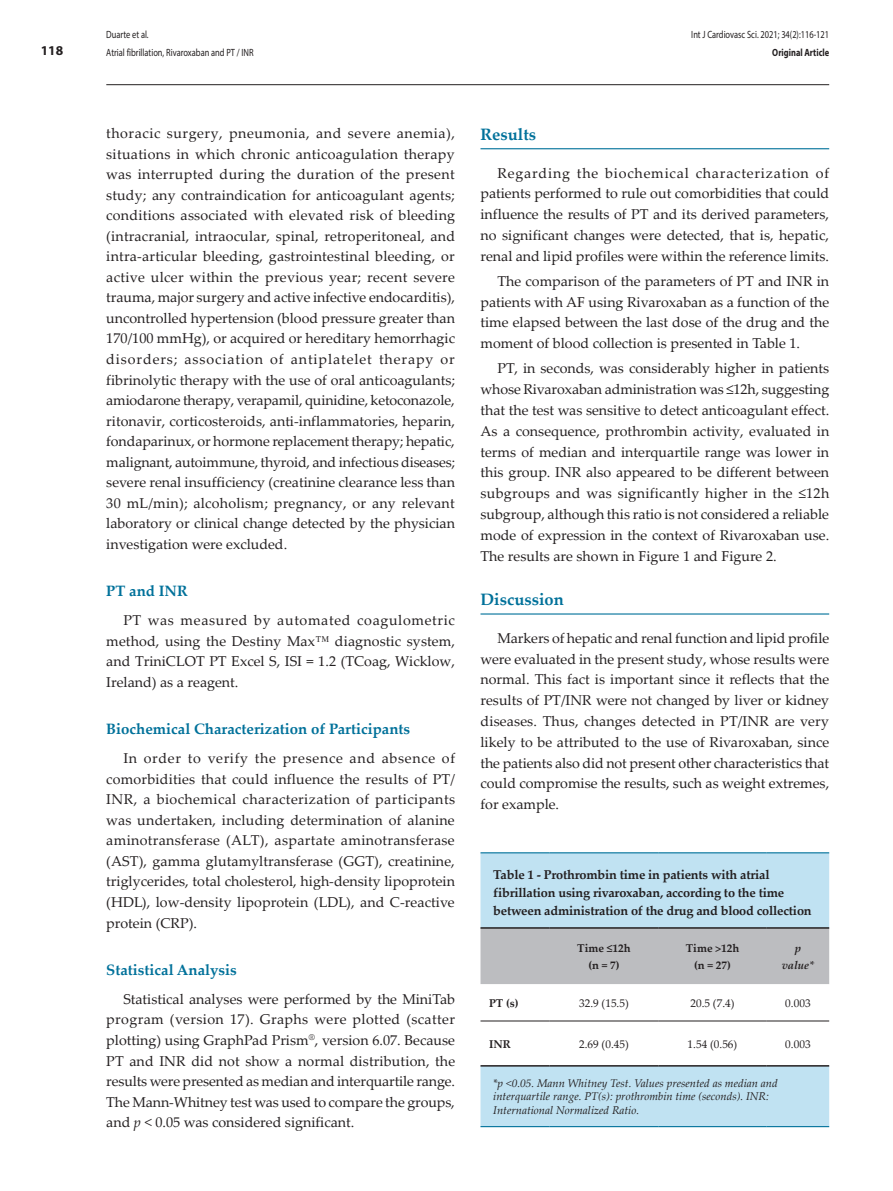
<style>
.page{position:relative;width:893px;height:1191px;background:#fff}
.page>*{position:absolute;margin:0;border:0;box-sizing:border-box;transform-origin:0 0}
._1_-_Titulo-materia{font:700 16.5px "Palatino Linotype";color:#00719a}
._2_-_Sub-titulo{font:700 15px "Palatino Linotype";color:#00719a}
._4_-_Texto-Basico{font:14.25px/20.5px "Palatino Linotype";color:#231f20;text-align:justify}
.t1{font:700 13.5px "Myriad Pro";color:#231f20}
._1_-_Titulo-Tabela{font:700 12.75px/18px "Palatino Linotype";letter-spacing:-.015em;color:#231f20}
._4_-_Legenda{font:italic 11.25px/13.5px "Palatino Linotype";color:#231f20}
._3_-_Corpo-tabela{font:11.25px "Palatino Linotype";color:#231f20}
._2_-_Sub-titulo-2{font:700 11.25px/16.8px "Palatino Linotype";color:#231f20;text-align:center}
._3_-_Corpo-tabela-2{font:700 11.25px "Palatino Linotype";color:#231f20}
._2_-_Sub-titulo-3{font:italic 700 11.25px/16.8px "Palatino Linotype";color:#231f20;text-align:center}
.t2{font:10.5px/18px "Myriad Pro";color:#231f20;scale:.8 1}
.t3{font:700 10.5px "Myriad Pro";color:#231f20;scale:.8 1}
.s1{font-style:italic}
</style>
<div class="page">
<hr style="left:480px;top:148px;width:349px;height:1px;background:#00719a">
<hr style="left:480px;top:613px;width:349px;height:1px;background:#00719a">
<svg style="left:480px;top:853px;width:349px;height:273px;fill:#c0e2f2"></svg>
<div style="left:480px;top:928px;width:349px;height:56px;background:#bcbdc0"></div>
<hr style="left:480px;top:852px;width:70px;height:1px;background:#00719a">
<hr style="left:550px;top:852px;width:108px;height:1px;background:#00719a">
<hr style="left:658px;top:852px;width:109px;height:1px;background:#00719a">
<hr style="left:767px;top:852px;width:62px;height:1px;background:#00719a">
<hr style="left:480px;top:927px;width:70px;height:1px;background:#231f20">
<hr style="left:550px;top:927px;width:108px;height:1px;background:#231f20">
<hr style="left:658px;top:927px;width:109px;height:1px;background:#231f20">
<hr style="left:767px;top:927px;width:62px;height:1px;background:#231f20">
<hr style="left:480px;top:1065px;width:70px;height:1px;background:#231f20">
<hr style="left:550px;top:1065px;width:108px;height:1px;background:#231f20">
<hr style="left:658px;top:1065px;width:109px;height:1px;background:#231f20">
<hr style="left:767px;top:1065px;width:62px;height:1px;background:#231f20">
<hr style="left:480px;top:1126px;width:70px;height:1px;background:#00719a">
<hr style="left:550px;top:1126px;width:108px;height:1px;background:#00719a">
<hr style="left:658px;top:1126px;width:109px;height:1px;background:#00719a">
<hr style="left:767px;top:1126px;width:62px;height:1px;background:#00719a">
<hr style="left:480px;top:1020px;width:70px;height:1px;background:#231f20">
<hr style="left:550px;top:1020px;width:108px;height:1px;background:#231f20">
<hr style="left:658px;top:1020px;width:109px;height:1px;background:#231f20">
<hr style="left:767px;top:1020px;width:62px;height:1px;background:#231f20">
<hr style="left:106px;top:84px;width:723px;height:1px;background:#231f20">
<p class="t1" style="left:41px;top:42px;width:24px">118</p>
<p class="t2" style="left:106px;top:25px;width:186px">Duarte et al.<br>Atrial fibrillation, Rivaroxaban and PT / INR</p>
<p class="t2" style="left:691px;top:25px;width:174px">Int J Cardiovasc Sci. 2021; 34(2):116-121</p>
<p class="t3" style="left:772px;top:45px;width:73px">Original Article</p>
<p class="_4_-_Texto-Basico" style="left:106px;top:122px;width:350px">thoracic surgery, pneumonia, and severe anemia), situations in which chronic anticoagulation therapy was interrupted during the duration of the present study; any contraindication for anticoagulant agents; conditions associated with elevated risk of bleeding (intracranial, intraocular, spinal, retroperitoneal, and intra-articular bleeding, gastrointestinal bleeding, or active ulcer within the previous year; recent severe trauma, major surgery and active infective endocarditis), uncontrolled hypertension (blood pressure greater than 170/100 mmHg), or acquired or hereditary hemorrhagic disorders; association of antiplatelet therapy or fibrinolytic therapy with the use of oral anticoagulants; amiodarone therapy, verapamil, quinidine, ketoconazole, ritonavir, corticosteroids, anti-inflammatories, heparin, fondaparinux, or hormone replacement therapy; hepatic, malignant, autoimmune, thyroid, and infectious diseases; severe renal insufficiency (creatinine clearance less than 30 mL/min); alcoholism; pregnancy, or any relevant laboratory or clinical change detected by the physician investigation were excluded.</p>
<p class="_2_-_Sub-titulo" style="left:106px;top:580px;width:83px">PT and INR</p>
<p class="_4_-_Texto-Basico" style="left:106px;top:609px;width:350px;text-indent:17px">PT was measured by automated coagulometric method, using the Destiny Max™ diagnostic system, and TriniCLOT PT Excel S, ISI = 1.2 (TCoag, Wicklow, Ireland) as a reagent.</p>
<p class="_2_-_Sub-titulo" style="left:106px;top:718px;width:305px">Biochemical Characterization of Participants</p>
<p class="_4_-_Texto-Basico" style="left:106px;top:747px;width:350px;text-indent:17px">In order to verify the presence and absence of comorbidities that could influence the results of PT/ INR, a biochemical characterization of participants was undertaken, including determination of alanine aminotransferase (ALT), aspartate aminotransferase (AST), gamma glutamyltransferase (GGT), creatinine, triglycerides, total cholesterol, high-density lipoprotein (HDL), low-density lipoprotein (LDL), and C-reactive protein (CRP).</p>
<p class="_2_-_Sub-titulo" style="left:106px;top:959px;width:132px">Statistical Analysis</p>
<p class="_4_-_Texto-Basico" style="left:106px;top:988px;width:350px;text-indent:17px">Statistical analyses were performed by the MiniTab program (version 17). Graphs were plotted (scatter plotting) using GraphPad Prism<sup>®</sup>, version 6.07. Because PT and INR did not show a normal distribution, the results were presented as median and interquartile range.<br>The Mann-Whitney test was used to compare the groups, and <span class="s1">p</span> &lt; 0.05 was considered significant.</p>
<p class="_1_-_Titulo-materia" style="left:480px;top:122px;width:57px">Results</p>
<p class="_4_-_Texto-Basico" style="left:480px;top:162px;width:350px;text-indent:17px">Regarding the biochemical characterization of patients performed to rule out comorbidities that could influence the results of PT and its derived parameters, no significant changes were detected, that is, hepatic, renal and lipid profiles were within the reference limits.</p>
<p class="_4_-_Texto-Basico" style="left:480px;top:270px;width:350px;text-indent:17px">The comparison of the parameters of PT and INR in patients with AF using Rivaroxaban as a function of the time elapsed between the last dose of the drug and the moment of blood collection is presented in Table 1.</p>
<p class="_4_-_Texto-Basico" style="left:480px;top:357px;width:350px;text-indent:17px">PT, in seconds, was considerably higher in patients whose Rivaroxaban administration was ≤12h, suggesting that the test was sensitive to detect anticoagulant effect.<br>As a consequence, prothrombin activity, evaluated in terms of median and interquartile range was lower in this group. INR also appeared to be different between subgroups and was significantly higher in the ≤12h subgroup, although this ratio is not considered a reliable mode of expression in the context of Rivaroxaban use.<br>The results are shown in Figure 1 and Figure 2.</p>
<p class="_1_-_Titulo-materia" style="left:480px;top:587px;width:85px">Discussion</p>
<p class="_4_-_Texto-Basico" style="left:480px;top:627px;width:350px;text-indent:17px">Markers of hepatic and renal function and lipid profile were evaluated in the present study, whose results were normal. This fact is important since it reflects that the results of PT/INR were not changed by liver or kidney diseases. Thus, changes detected in PT/INR are very likely to be attributed to the use of Rivaroxaban, since the patients also did not present other characteristics that could compromise the results, such as weight extremes, for example.</p>
<p class="_1_-_Titulo-Tabela" style="left:493px;top:865px;width:320px">Table 1 - Prothrombin time in patients with atrial fibrillation using rivaroxaban, according to the time between administration of the drug and blood collection</p>
<p class="_2_-_Sub-titulo-2" style="left:577px;top:939px;width:55px">Time ≤12h (n = 7)</p>
<p class="_2_-_Sub-titulo-2" style="left:686px;top:939px;width:55px">Time &gt;12h (n = 27)</p>
<p class="_2_-_Sub-titulo-3" style="left:782px;top:939px;width:34px">p value*</p>
<p class="_3_-_Corpo-tabela-2" style="left:489px;top:994px;width:31px">PT (s)</p>
<p class="_3_-_Corpo-tabela" style="left:579px;top:994px;width:51px">32.9 (15.5)</p>
<p class="_3_-_Corpo-tabela" style="left:690px;top:994px;width:46px">20.5 (7.4)</p>
<p class="_3_-_Corpo-tabela" style="left:785px;top:994px;width:27px">0.003</p>
<p class="_3_-_Corpo-tabela-2" style="left:489px;top:1035px;width:23px">INR</p>
<p class="_3_-_Corpo-tabela" style="left:579px;top:1035px;width:51px">2.69 (0.45)</p>
<p class="_3_-_Corpo-tabela" style="left:688px;top:1035px;width:51px">1.54 (0.56)</p>
<p class="_3_-_Corpo-tabela" style="left:785px;top:1035px;width:27px">0.003</p>
<p class="_4_-_Legenda" style="left:493px;top:1075px;width:286px">*p &lt;0.05. Mann Whitney Test. Values presented as median and interquartile range. PT(s): prothrombin time (seconds). INR:<br>International Normalized Ratio.</p>
</div>
